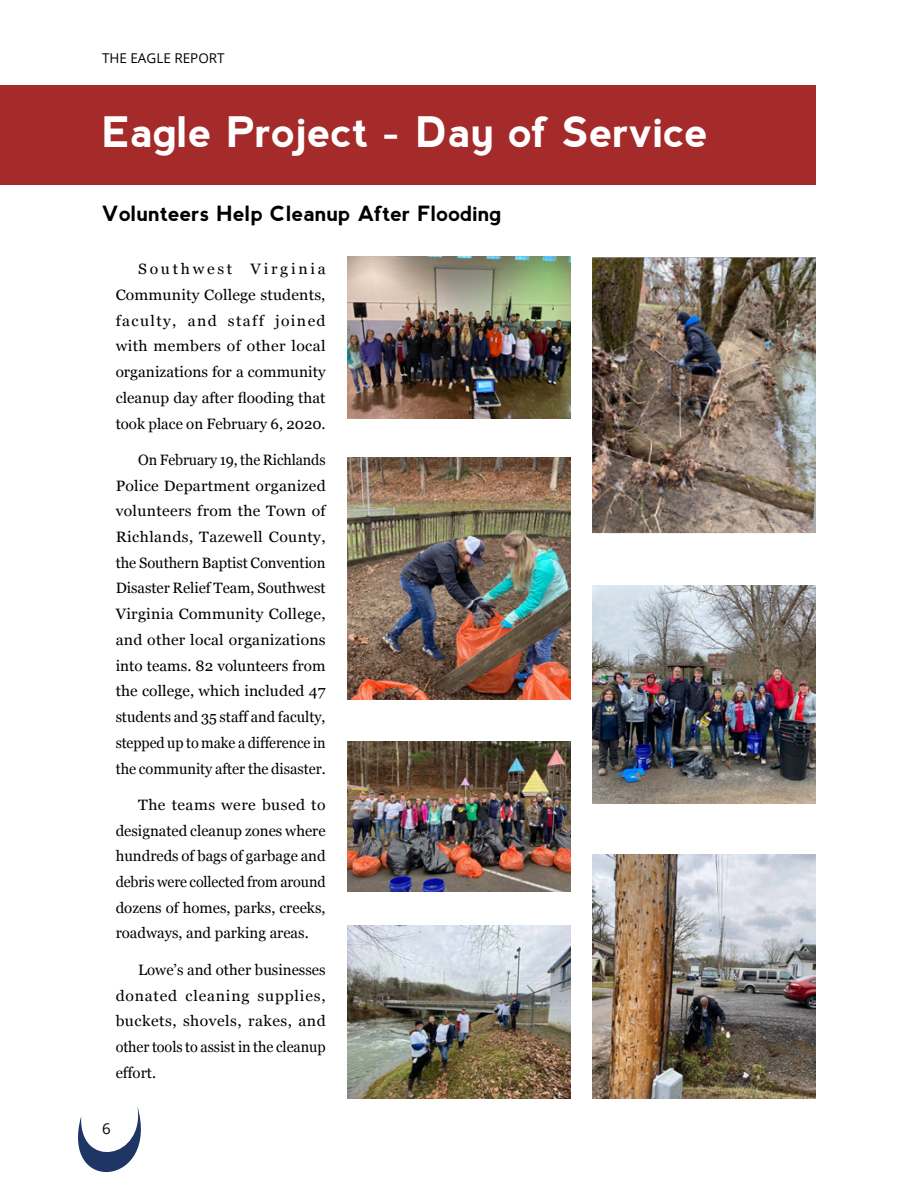
<style>
.page{position:relative;width:918px;height:1188px;background:#fff}
.page>*{position:absolute;margin:0;border:0;box-sizing:border-box;transform-origin:0 0}
.Section_Title_-_Left{font:700 42px "nevis";color:#fff}
.Short_Blurb_Header{font:700 21px "nevis";color:#000}
.Body_Text_-_Justifie{font:15px/25.7px "Georgia";color:#000;text-align:justify;scale:.96 1}
.Body_Text_-_Justifie-2{font:15px/25.7px "Georgia";color:#000;text-align:justify;scale:1.05 1}
.Body_Text_-_Justifie-3{font:15px/25.7px "Georgia";color:#000;text-align:justify}
.t1{font:15px "Open Sans";color:#000}
.t2{font:13.5px "Open Sans";color:#000}
</style>
<div class="page">
<img style="left:347px;top:257px;width:224px;height:161px">
<img style="left:592px;top:585px;width:224px;height:219px">
<img style="left:347px;top:457px;width:224px;height:242px">
<img style="left:592px;top:258px;width:224px;height:275px">
<img style="left:347px;top:925px;width:224px;height:173px">
<img style="left:592px;top:855px;width:224px;height:244px">
<svg style="left:78px;top:1107px;width:63px;height:65px"></svg>
<div style="left:0;top:86px;width:816px;height:99px;background:#a42b2a"></div>
<img style="left:347px;top:741px;width:224px;height:151px">
<p class="t2" style="left:102px;top:49px;width:124px">THE EAGLE REPORT</p>
<p class="Section_Title_-_Left" style="left:102px;top:108px;width:608px">Eagle Project - Day of Service</p>
<p class="Short_Blurb_Header" style="left:102px;top:202px;width:401px">Volunteers Help Cleanup After Flooding</p>
<p class="Body_Text_-_Justifie-2" style="left:116px;top:256px;width:202px;text-indent:22px">Southwest Virginia Community College students, faculty, and staff joined with members of other local organizations for a community cleanup day after flooding that took place on February 6, 2020.</p>
<p class="Body_Text_-_Justifie" style="left:116px;top:446px;width:220px;text-indent:22px">On February 19, the Richlands Police Department organized volunteers from the Town of Richlands, Tazewell County, the Southern Baptist Convention Disaster Relief Team, Southwest Virginia Community College, and other local organizations into teams. 82 volunteers from the college, which included 47 students and 35 staff and faculty, stepped up to make a difference in the community after the disaster.</p>
<p class="Body_Text_-_Justifie-2" style="left:116px;top:791px;width:202px;text-indent:22px">The teams were bused to designated cleanup zones where hundreds of bags of garbage and debris were collected from around dozens of homes, parks, creeks, roadways, and parking areas.</p>
<p class="Body_Text_-_Justifie-3" style="left:116px;top:956px;width:212px;text-indent:22px">Lowe’s and other businesses donated cleaning supplies, buckets, shovels, rakes, and other tools to assist in the cleanup effort.</p>
<p class="t1" style="left:102px;top:1118px;width:10px">6</p>
</div>
